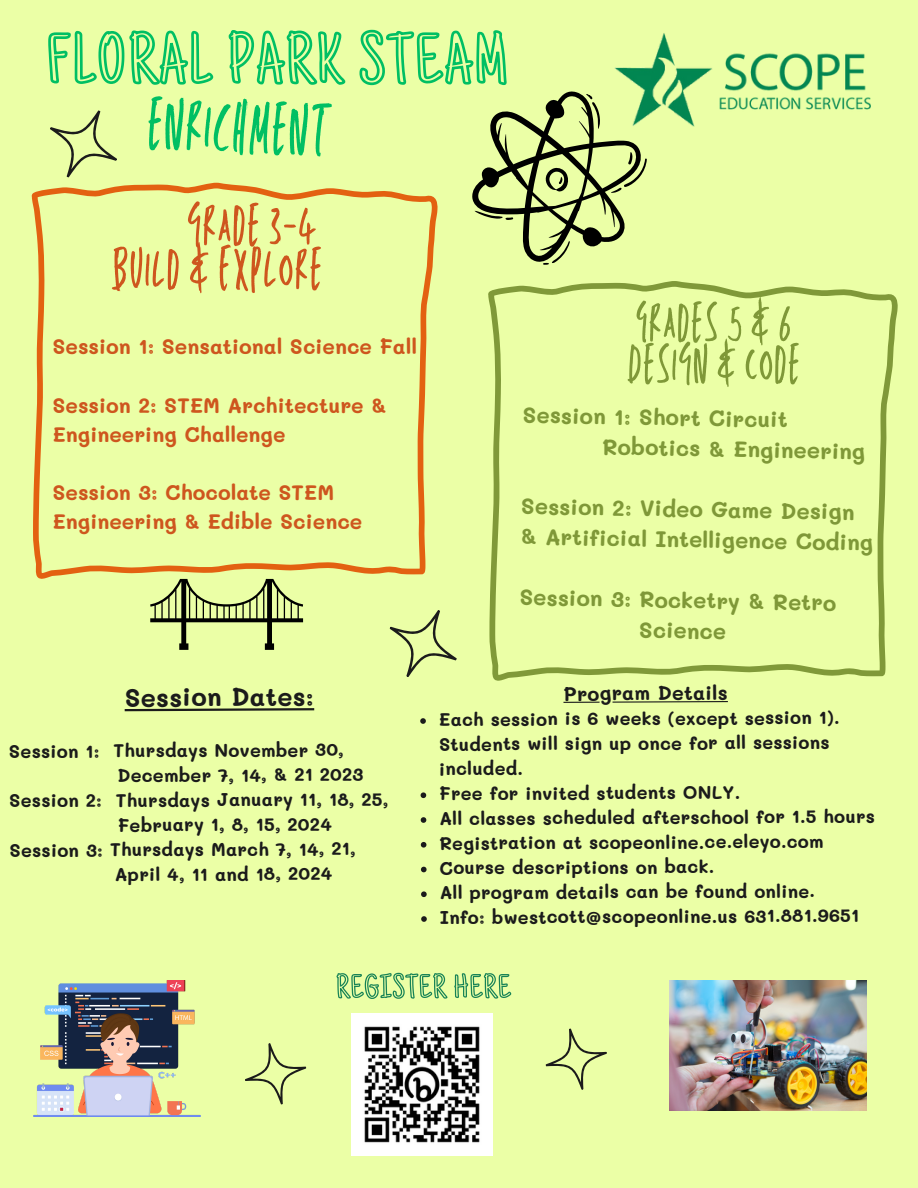
<style>
.page{position:relative;width:918px;height:1188px;background:#ebffa6}
.page>*{position:absolute;margin:0;border:0;box-sizing:border-box;transform-origin:0 0}
.t1{font:69.3px "TC Chaddlewood Regular";color:#00bf63}
.t2{font:56.1px "TC Chaddlewood Regular";letter-spacing:.035em;color:#ce561e}
.t3{font:53.1px "TC Chaddlewood Regular";letter-spacing:.035em;color:#7f9838}
.t4{font:700 25.5px "Mali";letter-spacing:.005em;color:#1b1b1b}
.t5{font:700 22.2px "Mali";color:#7f9838}
.t6{font:700 21px/29.1px "Mali";color:#ce561e}
.t7{font:700 19.8px "Mali";letter-spacing:.005em;color:#1b1b1b}
.t8{font:700 18.3px/25.2px "Mali";letter-spacing:.005em;color:#1b1b1b}
</style>
<div class="page">
<svg style="left:389px;top:610px;width:68px;height:67px"></svg>
<svg style="left:245px;top:1043px;width:62px;height:62px"></svg>
<svg style="left:32px;top:183px;width:406px;height:396px"></svg>
<svg style="left:488px;top:281px;width:410px;height:399px"></svg>
<svg style="left:150px;top:579px;width:153px;height:71px"></svg>
<svg style="left:472px;top:68px;width:197px;height:223px"></svg>
<svg style="left:583px;top:93px;width:25px;height:36px"></svg>
<svg style="left:474px;top:205px;width:40px;height:18px"></svg>
<svg style="left:543px;top:238px;width:28px;height:28px"></svg>
<svg style="left:611px;top:152px;width:38px;height:44px"></svg>
<svg style="left:541px;top:164px;width:32px;height:32px"></svg>
<svg style="left:48px;top:29px;width:460px;height:124px"></svg>
<svg style="left:34px;top:94px;width:99px;height:99px"></svg>
<img style="left:351px;top:1054px;width:142px;height:101px">
<img style="left:615px;top:33px;width:255px;height:94px">
<img style="left:34px;top:980px;width:166px;height:136px">
<img style="left:669px;top:980px;width:197px;height:131px">
<svg style="left:420px;top:718px;width:6px;height:6px"></svg>
<svg style="left:421px;top:792px;width:5px;height:6px"></svg>
<svg style="left:421px;top:817px;width:5px;height:6px"></svg>
<svg style="left:421px;top:842px;width:5px;height:6px"></svg>
<svg style="left:421px;top:867px;width:6px;height:5px"></svg>
<svg style="left:563px;top:701px;width:165px;height:2px"></svg>
<svg style="left:125px;top:708px;width:189px;height:3px"></svg>
<svg style="left:336px;top:891px;width:176px;height:163px"></svg>
<svg style="left:545px;top:1028px;width:62px;height:62px"></svg>
<p class="t1" style="left:149px;top:81px;width:186px;rotate:2deg">ENRICHMENT</p>
<p class="t2" style="left:187px;top:190px;width:131px">GRADE 3-4</p>
<p class="t2" style="left:111px;top:234px;width:212px">BUILD &amp; EXPLORE</p>
<p class="t6" style="left:53px;top:331px;width:366px">Session 1: Sensational Science Fall</p>
<p class="t6" style="left:53px;top:390px;width:336px">Session 2: STEM Architecture &amp;<br>Engineering Challenge</p>
<p class="t6" style="left:53px;top:477px;width:311px">Session 3: Chocolate STEM<br>Engineering &amp; Edible Science</p>
<p class="t3" style="left:636px;top:290px;width:156px">GRADES 5 &amp; 6</p>
<p class="t3" style="left:627px;top:331px;width:174px">DESIGN &amp; CODE</p>
<p class="t5" style="left:523px;top:400px;width:267px;rotate:1deg">Session 1: Short Circuit</p>
<p class="t5" style="left:602px;top:431px;width:265px;rotate:1deg">Robotics &amp; Engineering</p>
<p class="t5" style="left:521px;top:491px;width:335px;rotate:1deg">Session 2: Video Game Design</p>
<p class="t5" style="left:521px;top:521px;width:354px;rotate:1deg">&amp; Artificial Intelligence Coding</p>
<p class="t5" style="left:520px;top:582px;width:318px;rotate:1deg">Session 3: Rocketry &amp; Retro</p>
<p class="t5" style="left:639px;top:614px;width:89px;rotate:1deg">Science</p>
<p class="t4" style="left:125px;top:680px;width:191px">Session Dates:</p>
<p class="t7" style="left:563px;top:679px;width:166px">Program Details</p>
<p class="t8" style="left:9px;top:737px;width:337px">Session 1: Thursdays November 30,</p>
<p class="t8" style="left:117px;top:762px;width:248px">December 7, 14, &amp; 21 2023</p>
<p class="t8" style="left:9px;top:787px;width:381px">Session 2: Thursdays January 11, 18, 25,</p>
<p class="t8" style="left:118px;top:811px;width:216px">February 1, 8, 15, 2024</p>
<p class="t8" style="left:9px;top:836px;width:348px">Session 3: Thursdays March 7, 14, 21,</p>
<p class="t8" style="left:115px;top:861px;width:219px">April 4, 11 and 18, 2024</p>
<p class="t8" style="left:439px;top:705px;width:403px">Each session is 6 weeks (except session 1).<br>Students will sign up once for all sessions included.</p>
<p class="t8" style="left:439px;top:780px;width:303px">Free for invited students ONLY.</p>
<p class="t8" style="left:439px;top:804px;width:437px">All classes scheduled afterschool for 1.5 hours</p>
<p class="t8" style="left:440px;top:829px;width:386px">Registration at scopeonline.ce.eleyo.com</p>
<p class="t8" style="left:440px;top:854px;width:276px">Course descriptions on back.</p>
<p class="t8" style="left:440px;top:878px;width:377px">All program details can be found online.</p>
<p class="t8" style="left:440px;top:903px;width:421px">Info: bwestcott@scopeonline.us 631.881.9651</p>
</div>
